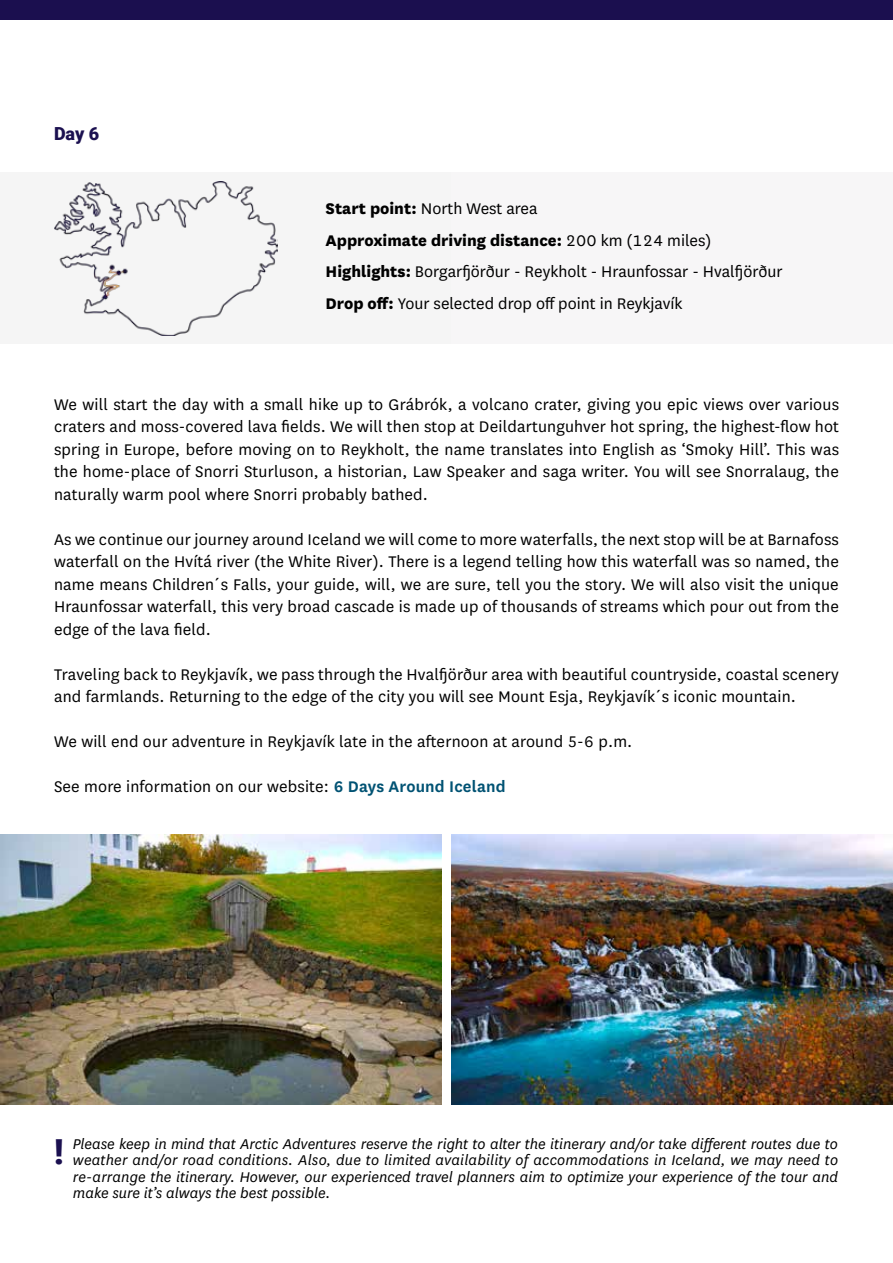
<style>
.page{position:relative;width:893px;height:1263px;background:#fff}
.page>*{position:absolute;margin:0;border:0;box-sizing:border-box;transform-origin:0 0}
.t1{font:18px/22.5px "Arctic National";letter-spacing:.01em;color:#000;text-align:justify}
.t2{font:900 18px "Roboto";color:#1b1050}
.t3{font:italic 16.5px/16.5px "Arctic National";color:#000;text-align:justify}
.s1{font-weight:800}
.s2{font-weight:600;color:#005273}
.s3{font-family:"Roboto";font-weight:900;font-style:normal;font-size:34.5px;color:#1b1050}
</style>
<div class="page">
<div style="left:0;top:0;width:893px;height:19px;background:#1b0f4f"></div>
<div style="left:0;top:173px;width:455px;height:171px;background:#f5f5f5"></div>
<img style="left:54px;top:181px;width:223px;height:154px">
<img style="left:0;top:835px;width:441px;height:270px">
<img style="left:452px;top:835px;width:441px;height:270px">
<div style="left:452px;top:173px;width:441px;height:171px;background:#f7f6f7"></div>
<p class="t2" style="left:54px;top:123px;width:47px">Day 6</p>
<p class="t1" style="left:326px;top:192px;width:458px;line-height:31.5px;text-align:left"><span class="s1">Start point:</span> North West area<br><span class="s1">Approximate driving distance:</span> 200 km (124 miles)<br><span class="s1">Highlights:</span> Borgarfjörður - Reykholt - Hraunfossar - Hvalfjörður <span class="s1">Drop off:</span> Your selected drop off point in Reykjavík</p>
<p class="t1" style="left:54px;top:392px;width:787px">We will start the day with a small hike up to Grábrók, a volcano crater, giving you epic views over various craters and moss-covered lava fields. We will then stop at Deildartunguhver hot spring, the highest-flow hot spring in Europe, before moving on to Reykholt, the name translates into English as ‘Smoky Hill’. This was the home-place of Snorri Sturluson, a historian, Law Speaker and saga writer. You will see Snorralaug, the naturally warm pool where Snorri probably bathed.</p>
<p class="t1" style="left:54px;top:527px;width:786px">As we continue our journey around Iceland we will come to more waterfalls, the next stop will be at Barnafoss waterfall on the Hvítá river (the White River). There is a legend telling how this waterfall was so named, the name means Children´s Falls, your guide, will, we are sure, tell you the story. We will also visit the unique Hraunfossar waterfall, this very broad cascade is made up of thousands of streams which pour out from the edge of the lava field.</p>
<p class="t1" style="left:54px;top:662px;width:786px">Traveling back to Reykjavík, we pass through the Hvalfjörður area with beautiful countryside, coastal scenery and farmlands. Returning to the edge of the city you will see Mount Esja, Reykjavík´s iconic mountain.</p>
<p class="t1" style="left:54px;top:729px;width:580px">We will end our adventure in Reykjavík late in the afternoon at around 5-6 p.m.</p>
<p class="t1" style="left:54px;top:774px;width:453px">See more information on our website: <span class="s2">6 Days Around Iceland</span></p>
<p class="t3" style="left:73px;top:1135px;width:767px;text-indent:-19px"><span class="s3">!</span> Please keep in mind that Arctic Adventures reserve the right to alter the itinerary and/or take different routes due to weather and/or road conditions. Also, due to limited availability of accommodations in Iceland, we may need to re-arrange the itinerary. However, our experienced travel planners aim to optimize your experience of the tour and make sure it’s always the best possible.</p>
</div>
